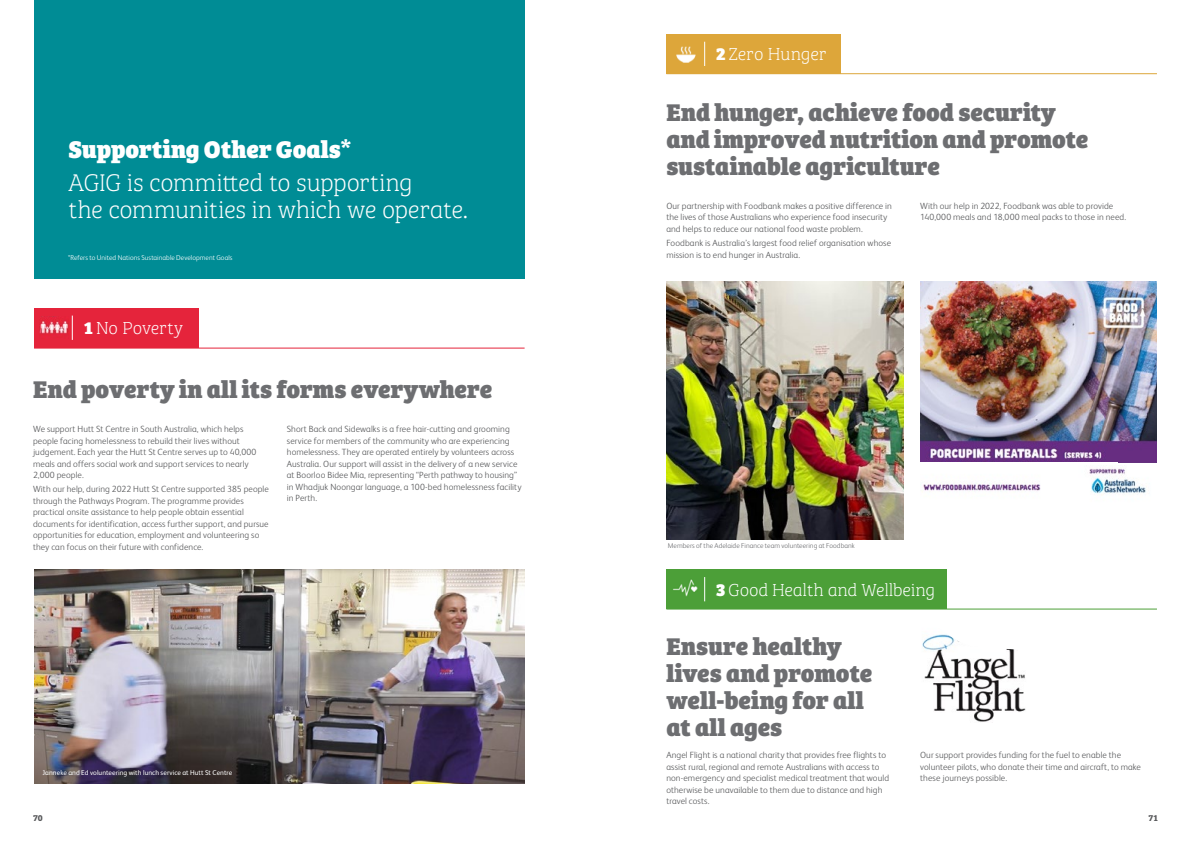
<style>
.page{position:relative;width:1191px;height:842px;background:#fff}
.page>*{position:absolute;margin:0;border:0;box-sizing:border-box;transform-origin:0 0}
.t1{font:25px/27px "Bree Serif Eb";letter-spacing:-.005em;color:#6d6e71}
.t2{font:25px/27px "Bree Serif Th";letter-spacing:-.02em;color:#fff}
.t3{font:25px "Bree Serif Eb";color:#fff}
.t4{font:18px "Bree Serif Th";letter-spacing:-.01em;color:#fff}
.t5{font:300 9px/11.5px "FS Albert";letter-spacing:.01em;color:#58595b}
.t6{font:700 9px "Bree Serif";color:#58595b}
.t7{font:7px "FS Albert";letter-spacing:.005em;color:#fff}
.t8{font:300 7px "FS Albert";letter-spacing:.01em;color:#6d6e71}
.t9{font:300 7px "FS Albert";letter-spacing:.005em;color:#fff}
.s1{font-family:"Bree Serif Eb"}
</style>
<div class="page">
<div style="left:72px;top:308px;width:126px;height:40px;background:#e5243b"></div>
<div style="left:705px;top:34px;width:135px;height:40px;background:#dda63a"></div>
<div style="left:705px;top:569px;width:242px;height:40px;background:#4c9f38"></div>
<hr style="left:666px;top:73px;width:491px;height:1px;background:#dda63a">
<hr style="left:34px;top:348px;width:490px;height:1px;background:#e5243b">
<hr style="left:666px;top:608px;width:491px;height:1px;background:#4c9f38">
<div style="left:34px;top:308px;width:41px;height:40px;background:#e5243b"></div>
<div style="left:666px;top:34px;width:41px;height:40px;background:#dda63a"></div>
<div style="left:666px;top:569px;width:41px;height:40px;background:#4c9f38"></div>
<img style="left:39px;top:320px;width:29px;height:14px">
<img style="left:676px;top:46px;width:20px;height:17px">
<img style="left:673px;top:579px;width:25px;height:18px">
<img style="left:666px;top:281px;width:237px;height:258px">
<img style="left:920px;top:281px;width:237px;height:181px">
<img style="left:34px;top:569px;width:490px;height:214px">
<div style="left:34px;top:0;width:490px;height:279px;background:#008c95"></div>
<img style="left:920px;top:483px;width:121px;height:9px">
<img style="left:1089px;top:468px;width:57px;height:27px">
<img style="left:922px;top:634px;width:104px;height:88px">
<svg style="left:72px;top:316px;width:1px;height:24px"></svg>
<svg style="left:704px;top:42px;width:1px;height:24px"></svg>
<svg style="left:704px;top:577px;width:1px;height:24px"></svg>
<h1 class="t3" style="left:68px;top:129px;width:285px">Supporting Other Goals*</h1>
<h1 class="t2" style="left:68px;top:167px;width:401px">AGIG is committed to supporting<br>the communities in which we operate.</h1>
<p class="t9" style="left:68px;top:254px;width:166px">*Refers to United Nations Sustainable Development Goals</p>
<h2 class="t4" style="left:84px;top:315px;width:101px"><span class="s1">1</span> No Poverty</h2>
<h1 class="t1" style="left:33px;top:374px;width:461px">End poverty in all its forms everywhere</h1>
<p class="t5" style="left:33px;top:423px;width:225px">We support Hutt St Centre in South Australia, which helps people facing homelessness to rebuild their lives without judgement. Each year the Hutt St Centre serves up to 40,000 meals and offers social work and support services to nearly 2,000 people.</p>
<p class="t5" style="left:33px;top:483px;width:237px">With our help, during 2022 Hutt St Centre supported 385 people through the Pathways Program. The programme provides practical onsite assistance to help people obtain essential documents for identification, access further support, and pursue opportunities for education, employment and volunteering so they can focus on their future with confidence.</p>
<p class="t5" style="left:287px;top:423px;width:236px">Short Back and Sidewalks is a free hair-cutting and grooming service for members of the community who are experiencing homelessness. They are operated entirely by volunteers across Australia. Our support will assist in the delivery of a new service at Boorloo Bidee Mia, representing “Perth pathway to housing” in Whadjuk Noongar language, a 100-bed homelessness facility in Perth.</p>
<p class="t7" style="left:43px;top:769px;width:191px">Janneke and Ed volunteering with lunch service at Hutt St Centre</p>
<h2 class="t4" style="left:716px;top:42px;width:112px"><span class="s1">2</span> Zero Hunger</h2>
<h1 class="t1" style="left:666px;top:97px;width:424px">End hunger, achieve food security and improved nutrition and promote sustainable agriculture</h1>
<p class="t5" style="left:666px;top:200px;width:227px">Our partnership with Foodbank makes a positive difference in the lives of those Australians who experience food insecurity and helps to reduce our national food waste problem.</p>
<p class="t5" style="left:666px;top:237px;width:226px">Foodbank is Australia’s largest food relief organisation whose mission is to end hunger in Australia.</p>
<p class="t5" style="left:920px;top:200px;width:208px">With our help in 2022, Foodbank was able to provide<br>140,000 meals and 18,000 meal packs to those in need.</p>
<p class="t8" style="left:668px;top:541px;width:188px">Members of the Adelaide Finance team volunteering at Foodbank</p>
<h2 class="t4" style="left:716px;top:577px;width:220px"><span class="s1">3</span> Good Health and Wellbeing</h2>
<h1 class="t1" style="left:666px;top:630px;width:207px">Ensure healthy lives and promote well-being for all at all ages</h1>
<p class="t5" style="left:666px;top:749px;width:224px">Angel Flight is a national charity that provides free flights to assist rural, regional and remote Australians with access to non-emergency and specialist medical treatment that would otherwise be unavailable to them due to distance and high travel costs.</p>
<p class="t5" style="left:920px;top:749px;width:222px">Our support provides funding for the fuel to enable the volunteer pilots, who donate their time and aircraft, to make these journeys possible.</p>
<p class="t6" style="left:33px;top:811px;width:11px">70</p>
<p class="t6" style="left:1148px;top:811px;width:11px">71</p>
</div>
